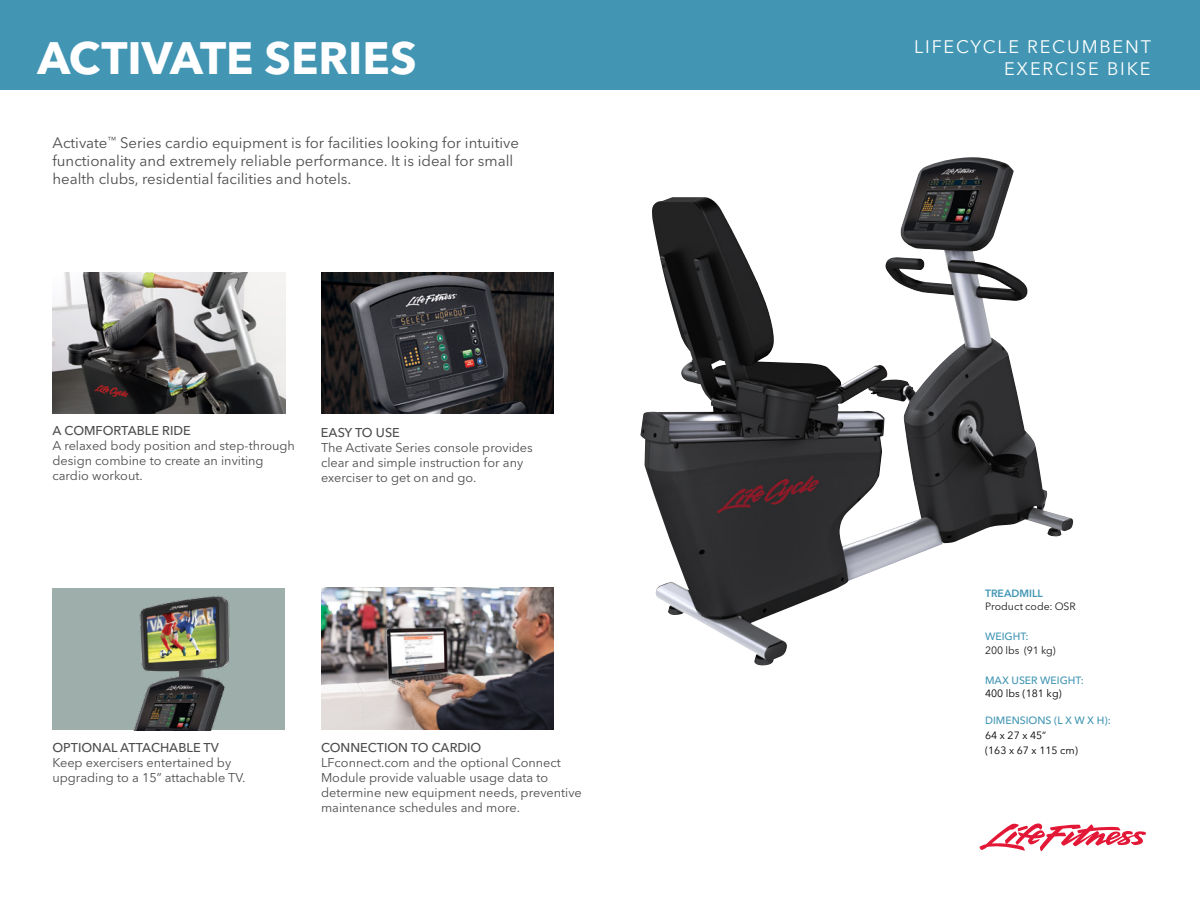
<style>
.page{position:relative;width:1200px;height:900px;background:#fff}
.page>*{position:absolute;margin:0;border:0;box-sizing:border-box;transform-origin:0 0}
.t1{font:700 45px "Avenir Next LT Pro";letter-spacing:-.005em;color:#fff}
.t2{font:18px/21.6px "Avenir Next LT Pro";letter-spacing:.1em;color:#fff;text-align:right}
.t3{font:15px/18px "Avenir Next LT Pro";color:#4d4d4f}
.t4{font:12.75px/15px "Avenir Next LT Pro";color:#4d4d4f}
.t5{font:500 12.75px "Avenir Next LT Pro";color:#4d4d4f}
.t6{font:500 10.5px "Avenir Next LT Pro";color:#4296b4}
.t7{font:10.5px/15px "Avenir Next LT Pro";color:#000}
.t8{font:10.5px "Avenir Next LT Pro";color:#1a1a1a}
.t9{font:600 10.5px "Avenir Next LT Pro";color:#4296b4}
</style>
<div class="page">
<svg style="left:980px;top:824px;width:166px;height:28px"></svg>
<div style="left:0;top:0;width:1200px;height:90px;background:#4296b4"></div>
<img style="left:640px;top:157px;width:434px;height:509px">
<img style="left:52px;top:272px;width:233px;height:141px">
<div style="left:52px;top:588px;width:233px;height:141px;background:#9eaeab"></div>
<img style="left:52px;top:596px;width:233px;height:134px">
<img style="left:321px;top:588px;width:233px;height:141px">
<img style="left:321px;top:272px;width:233px;height:141px">
<h1 class="t1" style="left:38px;top:30px;width:381px">ACTIVATE SERIES</h1>
<p class="t3" style="left:52px;top:134px;width:468px">Activate<sup>™</sup> Series cardio equipment is for facilities looking for intuitive functionality and extremely reliable performance. It is ideal for small health clubs, residential facilities and hotels.</p>
<p class="t5" style="left:52px;top:423px;width:140px">A COMFORTABLE RIDE</p>
<p class="t4" style="left:52px;top:439px;width:244px">A relaxed body position and step-through design combine to create an inviting cardio workout.</p>
<p class="t5" style="left:321px;top:425px;width:80px">EASY TO USE</p>
<p class="t4" style="left:321px;top:440px;width:213px">The Activate Series console provides clear and simple instruction for any exerciser to get on and go.</p>
<p class="t5" style="left:52px;top:740px;width:168px">OPTIONAL ATTACHABLE TV</p>
<p class="t4" style="left:52px;top:755px;width:195px">Keep exercisers entertained by upgrading to a 15” attachable TV.</p>
<p class="t5" style="left:321px;top:740px;width:162px">CONNECTION TO CARDIO</p>
<p class="t4" style="left:321px;top:755px;width:262px">LFconnect.com and the optional Connect Module provide valuable usage data to determine new equipment needs, preventive maintenance schedules and more.</p>
<h2 class="t2" style="left:914px;top:36px;width:238px">LIFECYCLE RECUMBENT<br>EXERCISE BIKE</h2>
<p class="t9" style="left:985px;top:587px;width:59px">TREADMILL</p>
<p class="t8" style="left:985px;top:601px;width:92px">Product code: OSR</p>
<p class="t6" style="left:985px;top:630px;width:45px">WEIGHT:</p>
<p class="t8" style="left:985px;top:644px;width:72px">200 lbs (91 kg)</p>
<p class="t6" style="left:985px;top:674px;width:100px">MAX USER WEIGHT:</p>
<p class="t7" style="left:985px;top:686px;width:78px">400 lbs (181 kg)</p>
<p class="t6" style="left:985px;top:714px;width:127px">DIMENSIONS (L X W X H):</p>
<p class="t7" style="left:985px;top:728px;width:94px">64 x 27 x 45”<br>(163 x 67 x 115 cm)</p>
</div>
